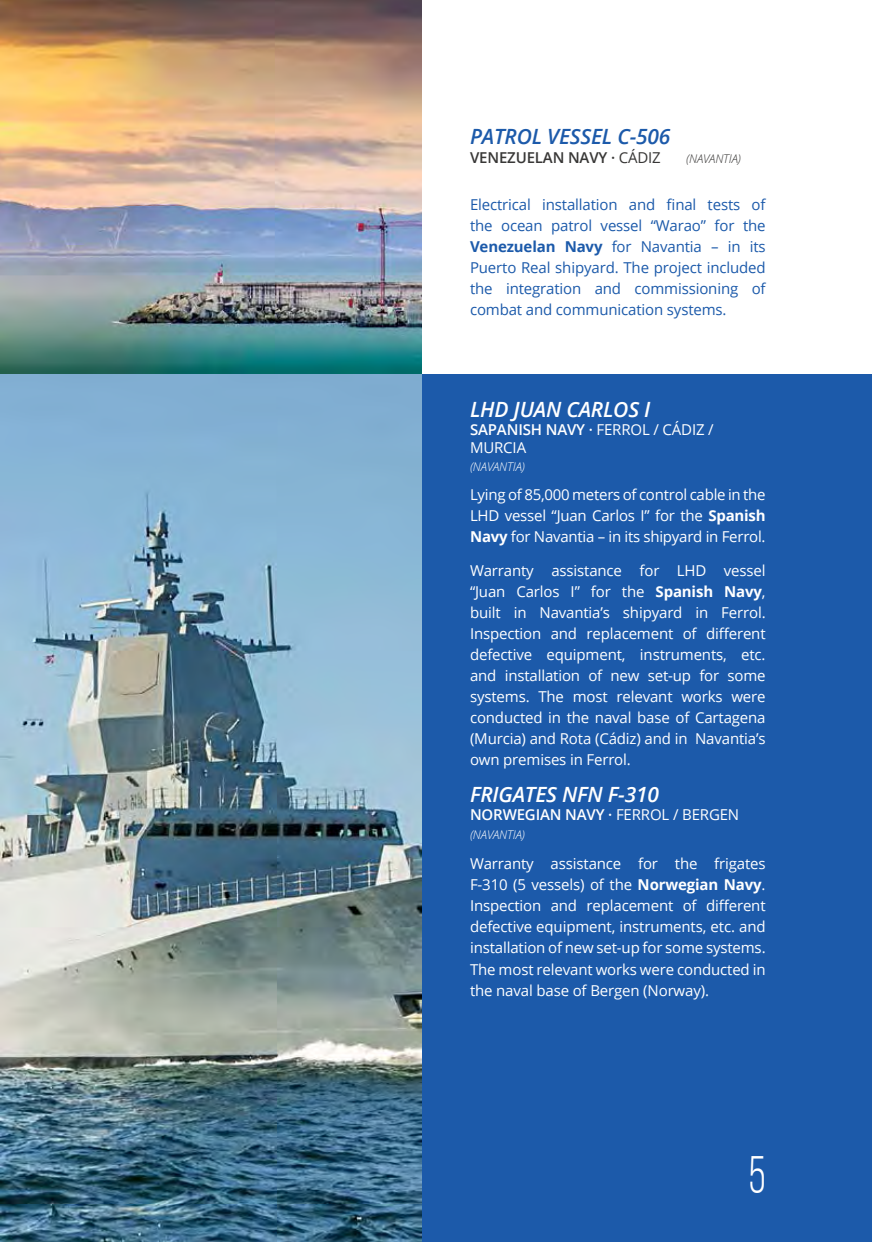
<style>
.page{position:relative;width:872px;height:1242px;background:#fff}
.page>*{position:absolute;margin:0;border:0;box-sizing:border-box;transform-origin:0 0}
.t1{font:52.5px "Bebas Neue";color:#fff;scale:.85 1}
.t2{font:italic 600 21px "Open Sans";letter-spacing:-.01em;color:#fff}
.t3{font:italic 600 21px "Open Sans";letter-spacing:-.01em;color:#1c5aaa}
.t4{font:15px/21px "Open Sans";letter-spacing:-.01em;color:#fff;text-align:justify}
.t5{font:15px/21px "Open Sans";letter-spacing:-.01em;color:#1c5aaa;text-align:justify}
.t6{font:600 15px "Open Sans";letter-spacing:-.01em;color:#fff}
.t7{font:600 15px "Open Sans";letter-spacing:-.01em;color:#383736}
.t8{font:italic 300 12px "Open Sans";letter-spacing:-.01em;color:#fff}
.t9{font:italic 300 12px "Open Sans";letter-spacing:-.01em;color:#383736}
.s1{font-weight:400}
.s2{font-weight:700}
.s3{font-weight:600}
</style>
<div class="page">
<div style="left:34px;top:374px;width:838px;height:868px;background:#1c5aaa"></div>
<img style="left:0;top:0;width:421px;height:1242px">
<img style="left:0;top:374px;width:1px;height:304px">
<h2 class="t3" style="left:470px;top:122px;width:202px">PATROL VESSEL C-506</h2>
<p class="t7" style="left:470px;top:147px;width:192px">VENEZUELAN NAVY · <span class="s1">CÁDIZ</span></p>
<p class="t9" style="left:686px;top:151px;width:56px">(NAVANTIA)</p>
<p class="t5" style="left:470px;top:193px;width:297px">Electrical installation and final tests of the ocean patrol vessel “Warao” for the <span class="s2">Venezuelan Navy</span> for Navantia – in its Puerto Real shipyard. The project included the integration and commissioning of combat and communication systems.</p>
<h2 class="t2" style="left:470px;top:394px;width:182px">LHD JUAN CARLOS I</h2>
<p class="t4" style="left:470px;top:420px;width:245px;line-height:18px"><span class="s3">SAPANISH NAVY ·</span> FERROL / CÁDIZ /<br>MURCIA</p>
<p class="t8" style="left:470px;top:459px;width:56px">(NAVANTIA)</p>
<p class="t4" style="left:470px;top:483px;width:297px">Lying of 85,000 meters of control cable in the LHD vessel “Juan Carlos I” for the <span class="s2">Spanish Navy</span> for Navantia – in its shipyard in Ferrol.</p>
<p class="t4" style="left:470px;top:559px;width:297px">Warranty assistance for LHD vessel “Juan Carlos I” for the <span class="s2">Spanish Navy</span>, built in Navantia’s shipyard in Ferrol.<br>Inspection and replacement of different defective equipment, instruments, etc. and installation of new set-up for some systems. The most relevant works were conducted in the naval base of Cartagena (Murcia) and Rota (Cádiz) and in Navantia’s own premises in Ferrol.</p>
<h2 class="t2" style="left:470px;top:780px;width:190px">FRIGATES NFN F-310</h2>
<p class="t6" style="left:470px;top:804px;width:271px">NORWEGIAN NAVY · <span class="s1">FERROL / BERGEN</span></p>
<p class="t8" style="left:470px;top:826px;width:56px">(NAVANTIA)</p>
<p class="t4" style="left:470px;top:853px;width:297px">Warranty assistance for the frigates F-310 (5 vessels) of the <span class="s2">Norwegian Navy</span>.<br>Inspection and replacement of different defective equipment, instruments, etc. and installation of new set-up for some systems.<br>The most relevant works were conducted in the naval base of Bergen (Norway).</p>
<h1 class="t1" style="left:748px;top:1146px;width:21px">5</h1>
</div>
